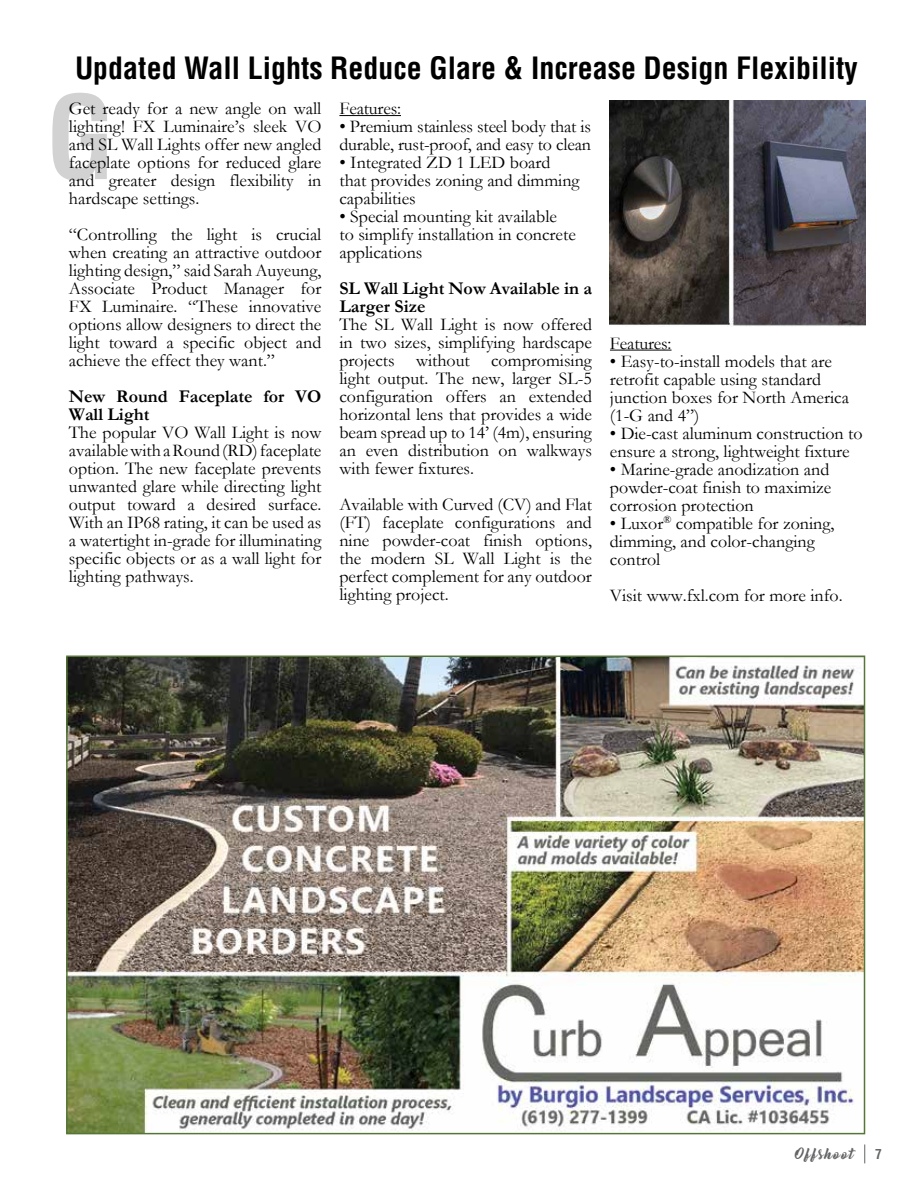
<style>
.page{position:relative;width:918px;height:1188px;background:#fff}
.page>*{position:absolute;margin:0;border:0;box-sizing:border-box;transform-origin:0 0}
.t1{font:700 condensed 112.5px "Helvetica";color:#000}
.t2{font:700 condensed 30px "Helvetica";color:#000}
.t3{font:18px/18px "Garamond";color:#000;text-align:justify}
.t4{font:700 18px/18px "Garamond";color:#000}
.t5{font:13.5px "Bernadette";letter-spacing:.095em;color:#636466}
.t6{font:700 condensed 13.5px "Helvetica";color:#636466}
</style>
<div class="page">
<svg style="left:864px;top:1144px;width:1px;height:19px"></svg>
<img style="left:69px;top:659px;width:793px;height:472px">
<hr style="left:339px;top:115px;width:62px;height:1px;background:#000">
<hr style="left:610px;top:350px;width:62px;height:1px;background:#000">
<img style="left:610px;top:101px;width:255px;height:226px">
<h2 class="t2" style="left:75px;top:49px;width:784px">Updated Wall Lights Reduce Glare &amp; Increase Design Flexibility</h2>
<p class="t3" style="left:69px;top:99px;width:254px">Get ready for a new angle on wall lighting! FX Luminaire’s sleek VO and SL Wall Lights offer new angled faceplate options for reduced glare and greater design flexibility in hardscape settings.</p>
<p class="t3" style="left:69px;top:225px;width:254px">“Controlling the light is crucial when creating an attractive outdoor lighting design,” said Sarah Auyeung, Associate Product Manager for FX Luminaire. “These innovative options allow designers to direct the light toward a specific object and achieve the effect they want.”</p>
<p class="t4" style="left:69px;top:388px;width:254px">New Round Faceplate for VO<br>Wall Light</p>
<p class="t3" style="left:69px;top:423px;width:254px">The popular VO Wall Light is now available with a Round (RD) faceplate option. The new faceplate prevents unwanted glare while directing light output toward a desired surface.<br>With an IP68 rating, it can be used as a watertight in-grade for illuminating specific objects or as a wall light for lighting pathways.</p>
<h1 class="t1" style="left:46px;top:68px;width:70px">G</h1>
<p class="t3" style="left:339px;top:99px;width:63px">Features:</p>
<p class="t3" style="left:339px;top:117px;width:253px">• Premium stainless steel body that is durable, rust-proof, and easy to clean</p>
<p class="t3" style="left:339px;top:153px;width:242px;text-align:left">• Integrated ZD 1 LED board that provides zoning and dimming capabilities</p>
<p class="t3" style="left:339px;top:207px;width:238px;text-align:left">• Special mounting kit available to simplify installation in concrete applications</p>
<p class="t4" style="left:339px;top:280px;width:254px">SL Wall Light Now Available in a<br>Larger Size</p>
<p class="t3" style="left:339px;top:315px;width:254px">The SL Wall Light is now offered in two sizes, simplifying hardscape projects without compromising light output. The new, larger SL-5 configuration offers an extended horizontal lens that provides a wide beam spread up to 14’ (4m), ensuring an even distribution on walkways with fewer fixtures.</p>
<p class="t3" style="left:339px;top:495px;width:254px">Available with Curved (CV) and Flat (FT) faceplate configurations and nine powder-coat finish options, the modern SL Wall Light is the perfect complement for any outdoor lighting project.</p>
<p class="t3" style="left:610px;top:334px;width:63px">Features:</p>
<p class="t3" style="left:610px;top:352px;width:241px;text-align:left">• Easy-to-install models that are retrofit capable using standard junction boxes for North America (1-G and 4”)</p>
<p class="t3" style="left:610px;top:424px;width:254px">• Die-cast aluminum construction to ensure a strong, lightweight fixture</p>
<p class="t3" style="left:610px;top:460px;width:223px">• Marine-grade anodization and powder-coat finish to maximize corrosion protection</p>
<p class="t3" style="left:610px;top:514px;width:226px;text-align:left">• Luxor<sup>®</sup> compatible for zoning, dimming, and color-changing control</p>
<p class="t3" style="left:610px;top:586px;width:234px">Visit www.fxl.com for more info.</p>
<p class="t5" style="left:795px;top:1143px;width:60px">Offshoot</p>
<p class="t6" style="left:875px;top:1146px;width:8px">7</p>
</div>
